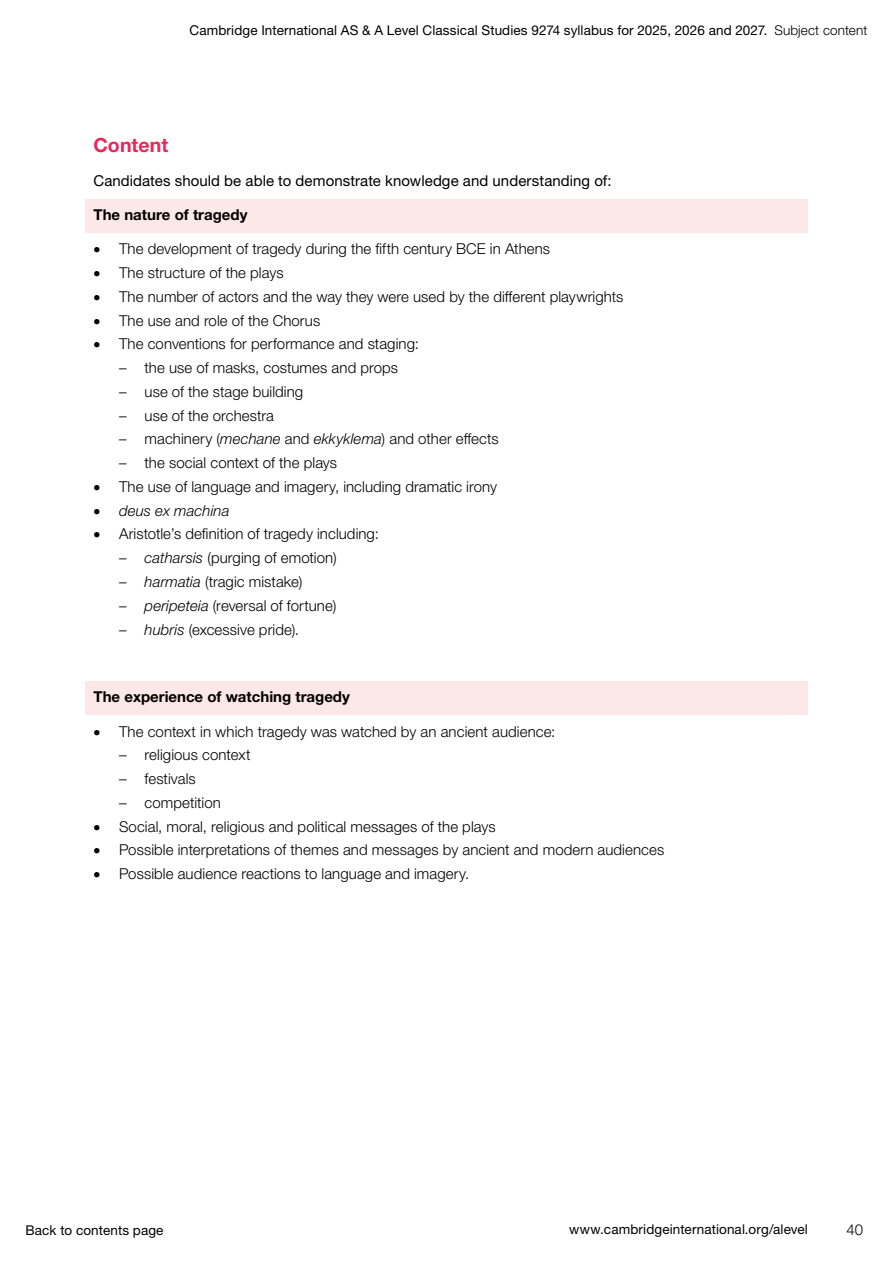
<style>
.page{position:relative;width:893px;height:1263px;background:#fff}
.page>*{position:absolute;margin:0;border:0;box-sizing:border-box;transform-origin:0 0}
.H3a_Sub_Heading_colo{font:700 19.5px "Helvetica Neue LTW1 G";letter-spacing:.005em;color:#e7275b}
.Bulleted_list_body_t{font:300 15px "Helvetica Neue LTW1 G";letter-spacing:.005em;color:#000}
.First_para_before_bu{font:15px "Helvetica Neue LTW1 G";letter-spacing:.005em;color:#000}
.Body_text__no_space{font:700 15px "Helvetica Neue LTW1 G";color:#000}
.Bulleted_list_body_t-2{font:italic 300 15px "Helvetica Neue LTW1 G";letter-spacing:.005em;color:#000}
.t1{font:13.5px "Helvetica Neue LTW1 G";letter-spacing:.01em;color:#000}
.s1{font-weight:300}
.s2{font-style:italic}
</style>
<div class="page">
<svg style="left:85px;top:199px;width:723px;height:516px"></svg>
<p class="t1" style="left:190px;top:22px;width:679px">Cambridge International AS &amp; A Level Classical Studies 9274 syllabus for 2025, 2026 and 2027. <span class="s1">Subject content</span></p>
<h3 class="H3a_Sub_Heading_colo" style="left:94px;top:133px;width:76px">Content</h3>
<p class="First_para_before_bu" style="left:94px;top:172px;width:519px">Candidates should be able to demonstrate knowledge and understanding of:</p>
<p class="Body_text__no_space" style="left:94px;top:206px;width:155px">The nature of tragedy</p>
<p class="Bulleted_list_body_t" style="left:94px;top:240px;width:458px">• The development of tragedy during the fifth century BCE in Athens</p>
<p class="Bulleted_list_body_t" style="left:94px;top:264px;width:192px">• The structure of the plays</p>
<p class="Bulleted_list_body_t" style="left:94px;top:287px;width:531px">• The number of actors and the way they were used by the different playwrights</p>
<p class="Bulleted_list_body_t" style="left:94px;top:311px;width:228px">• The use and role of the Chorus</p>
<p class="Bulleted_list_body_t" style="left:94px;top:335px;width:327px">• The conventions for performance and staging:</p>
<p class="Bulleted_list_body_t" style="left:119px;top:359px;width:281px">– the use of masks, costumes and props</p>
<p class="Bulleted_list_body_t" style="left:119px;top:382px;width:186px">– use of the stage building</p>
<p class="Bulleted_list_body_t" style="left:119px;top:406px;width:157px">– use of the orchestra</p>
<p class="Bulleted_list_body_t" style="left:119px;top:430px;width:381px">– machinery (<span class="s2">mechane</span> and <span class="s2">ekkyklema</span>) and other effects</p>
<p class="Bulleted_list_body_t" style="left:119px;top:454px;width:220px">– the social context of the plays</p>
<p class="Bulleted_list_body_t" style="left:94px;top:477px;width:405px">• The use of language and imagery, including dramatic irony</p>
<p class="Bulleted_list_body_t-2" style="left:94px;top:501px;width:138px">• deus ex machina</p>
<p class="Bulleted_list_body_t" style="left:94px;top:525px;width:287px">• Aristotle’s definition of tragedy including:</p>
<p class="Bulleted_list_body_t" style="left:119px;top:549px;width:219px">– <span class="s2">catharsis</span> (purging of emotion)</p>
<p class="Bulleted_list_body_t" style="left:119px;top:572px;width:185px">– <span class="s2">harmatia</span> (tragic mistake)</p>
<p class="Bulleted_list_body_t" style="left:119px;top:596px;width:219px">– <span class="s2">peripeteia</span> (reversal of fortune)</p>
<p class="Bulleted_list_body_t" style="left:119px;top:620px;width:181px">– <span class="s2">hubris</span> (excessive pride).</p>
<p class="Body_text__no_space" style="left:94px;top:688px;width:258px">The experience of watching tragedy</p>
<p class="Bulleted_list_body_t" style="left:94px;top:722px;width:463px">• The context in which tragedy was watched by an ancient audience:</p>
<p class="Bulleted_list_body_t" style="left:119px;top:746px;width:133px">– religious context</p>
<p class="Bulleted_list_body_t" style="left:119px;top:769px;width:78px">– festivals</p>
<p class="Bulleted_list_body_t" style="left:119px;top:793px;width:103px">– competition</p>
<p class="Bulleted_list_body_t" style="left:94px;top:817px;width:404px">• Social, moral, religious and political messages of the plays</p>
<p class="Bulleted_list_body_t" style="left:94px;top:841px;width:572px">• Possible interpretations of themes and messages by ancient and modern audiences</p>
<p class="Bulleted_list_body_t" style="left:94px;top:864px;width:377px">• Possible audience reactions to language and imagery.</p>
<p class="t1" style="left:26px;top:1222px;width:140px">Back to contents page</p>
<p class="t1" style="left:569px;top:1221px;width:240px">www.cambridgeinternational.org/alevel</p>
<p class="Bulleted_list_body_t" style="left:846px;top:1221px;width:18px">40</p>
</div>
